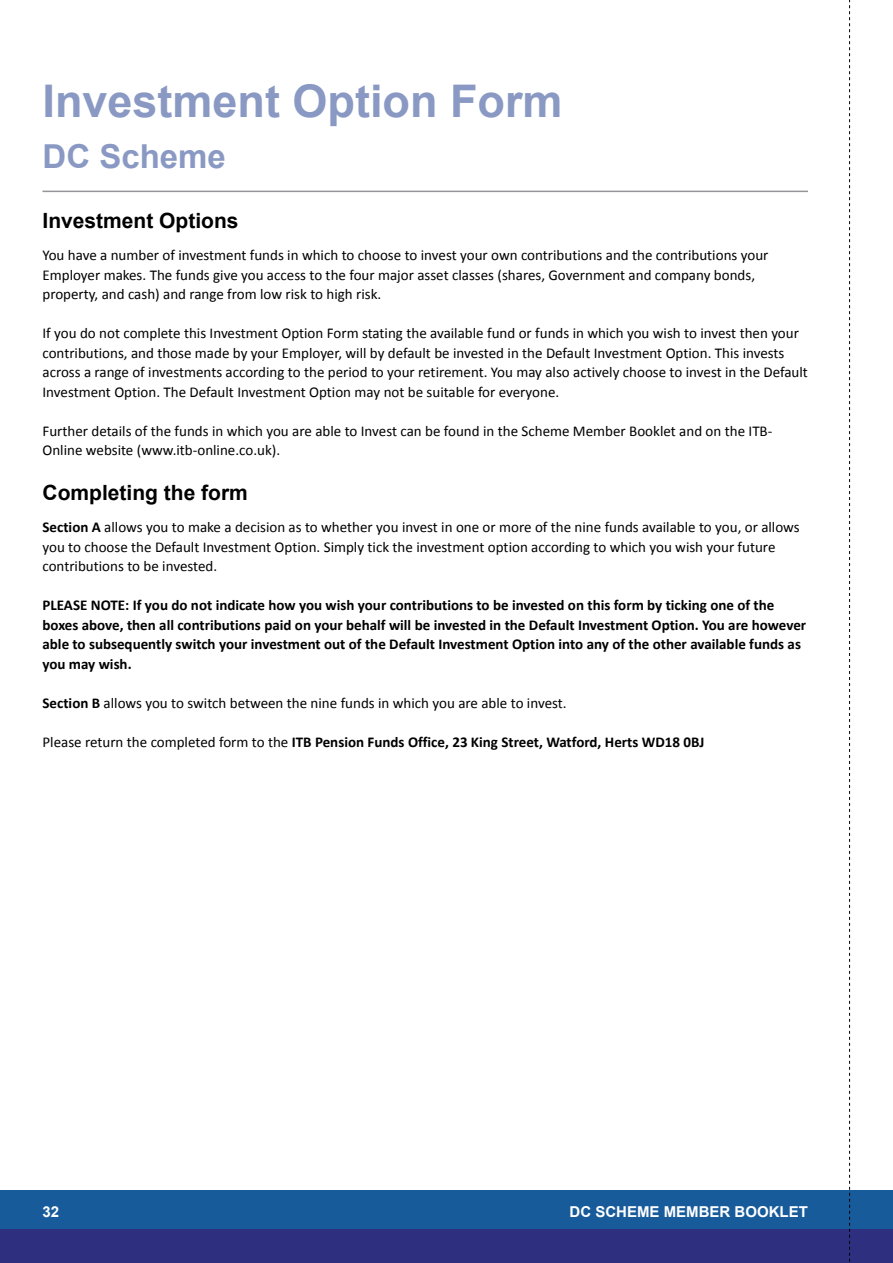
<style>
.page{position:relative;width:893px;height:1263px;background:#fff}
.page>*{position:absolute;margin:0;border:0;box-sizing:border-box;transform-origin:0 0}
.t1{font:700 45px "Arial";color:#8a99c3}
.t2{font:700 33px "Arial";color:#8a99c3}
.t3{font:700 21px "Arial";color:#000}
.t4{font:15px/19.5px "Calibri";color:#000}
.t5{font:700 15px/19.5px "Calibri";color:#000}
.t6{font:700 15px "Arial";color:#fff}
.s1{font-weight:700}
.s2{font-weight:400}
</style>
<div class="page">
<div style="left:0;top:1229px;width:893px;height:34px;background:#2e307f"></div>
<div style="left:0;top:1191px;width:893px;height:38px;background:#185b9b"></div>
<svg style="left:849px;top:0;width:1px;height:1262px"></svg>
<hr style="left:43px;top:191px;width:765px;height:1px;background:#939598">
<h1 class="t1" style="left:43px;top:71px;width:522px">Investment Option Form</h1>
<h2 class="t2" style="left:43px;top:134px;width:185px">DC Scheme</h2>
<h3 class="t3" style="left:43px;top:207px;width:198px">Investment Options</h3>
<p class="t4" style="left:43px;top:245px;width:727px">You have a number of investment funds in which to choose to invest your own contributions and the contributions your<br>Employer makes. The funds give you access to the four major asset classes (shares, Government and company bonds, property, and cash) and range from low risk to high risk.</p>
<p class="t4" style="left:43px;top:323px;width:767px">If you do not complete this Investment Option Form stating the available fund or funds in which you wish to invest then your contributions, and those made by your Employer, will by default be invested in the Default Investment Option. This invests across a range of investments according to the period to your retirement. You may also actively choose to invest in the Default Investment Option. The Default Investment Option may not be suitable for everyone.</p>
<p class="t4" style="left:43px;top:421px;width:731px">Further details of the funds in which you are able to Invest can be found in the Scheme Member Booklet and on the ITB-<br>Online website (www.itb-online.co.uk).</p>
<h3 class="t3" style="left:43px;top:479px;width:207px">Completing the form</h3>
<p class="t4" style="left:43px;top:518px;width:759px"><span class="s1">Section A</span> allows you to make a decision as to whether you invest in one or more of the nine funds available to you, or allows you to choose the Default Investment Option. Simply tick the investment option according to which you wish your future contributions to be invested.</p>
<p class="t5" style="left:43px;top:596px;width:765px">PLEASE NOTE: If you do not indicate how you wish your contributions to be invested on this form by ticking one of the boxes above, then all contributions paid on your behalf will be invested in the Default Investment Option. You are however able to subsequently switch your investment out of the Default Investment Option into any of the other available funds as you may wish.</p>
<p class="t4" style="left:43px;top:693px;width:526px"><span class="s1">Section B</span> allows you to switch between the nine funds in which you are able to invest.</p>
<p class="t5" style="left:43px;top:732px;width:663px"><span class="s2">Please return the completed form to the</span> ITB Pension Funds Office, 23 King Street, Watford, Herts WD18 0BJ</p>
<p class="t6" style="left:43px;top:1201px;width:18px">32</p>
<p class="t6" style="left:570px;top:1201px;width:240px">DC SCHEME MEMBER BOOKLET</p>
</div>
